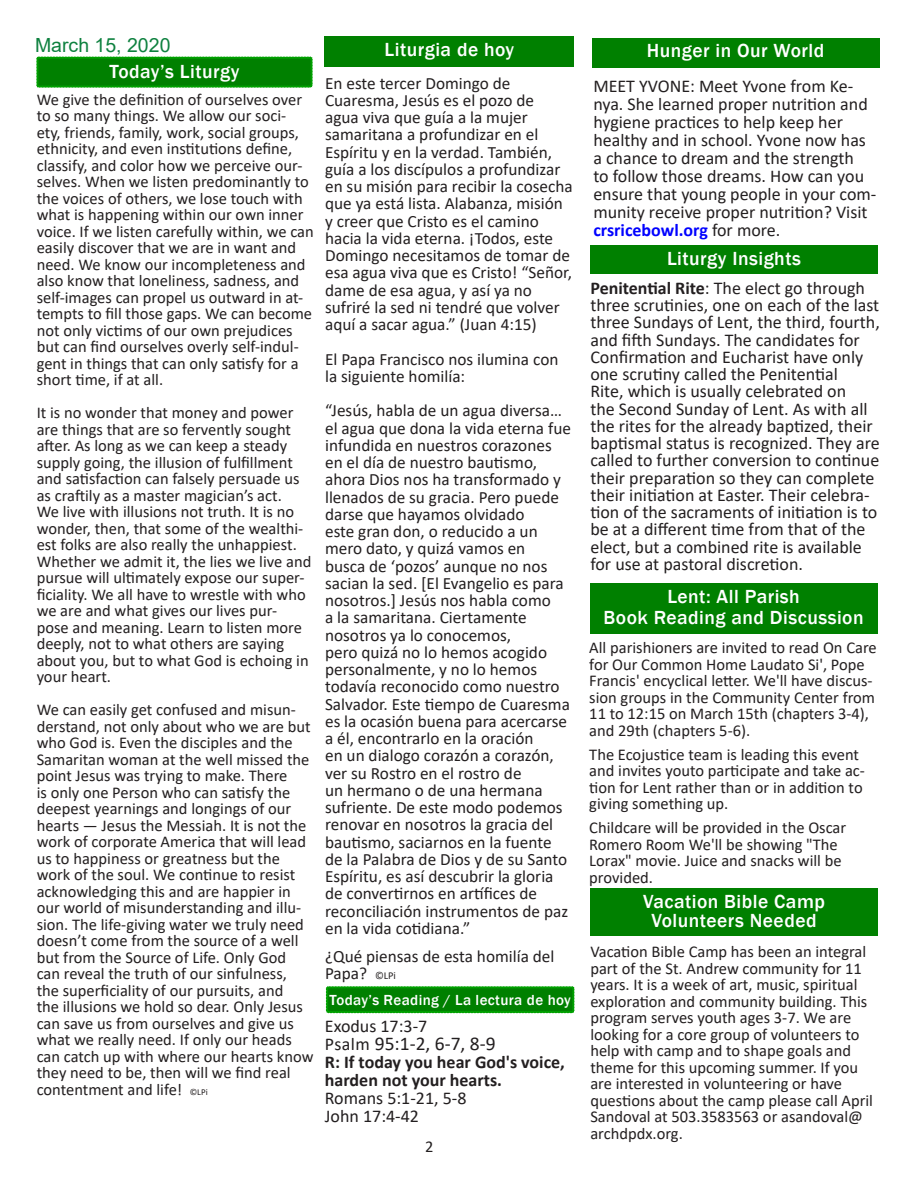
<style>
.page{position:relative;width:918px;height:1188px;background:#fff}
.page>*{position:absolute;margin:0;border:0;box-sizing:border-box;transform-origin:0 0}
.t1{font:500 19.5px/21px "Franklin Gothic";letter-spacing:.025em;color:#fff;text-align:center}
.t2{font:19.5px "Calibri";color:#231f20}
.t3{font:19.5px "Arial";color:#0e813f}
.t4{font:18px/17.2px "Calibri";color:#231f20}
.t5{font:700 18px/18px "Calibri";color:#231f20}
.t6{font:17.25px/17.2px "Calibri";color:#231f20}
.t7{font:16.5px/16.5px "Calibri";color:#231f20}
.t8{font:500 15px "Franklin Gothic";letter-spacing:.025em;color:#fff}
.s1{font-size:9px}
.s2{font-weight:700;color:#00f}
.s3{font-size:10.5px}
.s4{font-weight:700}
.s5{font-size:18px}
</style>
<div class="page">
<svg style="left:37px;top:57px;width:275px;height:30px;background:#008300"></svg>
<div style="left:325px;top:36px;width:249px;height:31px;background:#008000"></div>
<svg style="left:326px;top:987px;width:248px;height:26px;background:#008400"></svg>
<div style="left:590px;top:888px;width:288px;height:47px;background:#008000"></div>
<div style="left:592px;top:38px;width:287px;height:30px;background:#008000"></div>
<div style="left:590px;top:245px;width:288px;height:28px;background:#008000"></div>
<div style="left:590px;top:583px;width:287px;height:51px;background:#008000"></div>
<p class="t3" style="left:35px;top:31px;width:137px">March 15, 2020</p>
<p class="t1" style="left:110px;top:61px;width:131px">Today’s Liturgy</p>
<p class="t7" style="left:37px;top:91px;width:279px">We give the definition of ourselves over to so many things. We allow our soci&shy;ety, friends, family, work, social groups, ethnicity, and even institutions define, classify, and color how we perceive our&shy;selves. When we listen predominantly to the voices of others, we lose touch with what is happening within our own inner voice. If we listen carefully within, we can easily discover that we are in want and need. We know our incompleteness and also know that loneliness, sadness, and self-images can propel us outward in at&shy;tempts to fill those gaps. We can become not only victims of our own prejudices but can find ourselves overly self-indul&shy;gent in things that can only satisfy for a short time, if at all.</p>
<p class="t7" style="left:37px;top:404px;width:276px">It is no wonder that money and power are things that are so fervently sought after. As long as we can keep a steady supply going, the illusion of fulfillment and satisfaction can falsely persuade us as craftily as a master magician’s act.<br>We live with illusions not truth. It is no wonder, then, that some of the wealthi&shy;est folks are also really the unhappiest.<br>Whether we admit it, the lies we live and pursue will ultimately expose our super&shy;ficiality. We all have to wrestle with who we are and what gives our lives pur&shy;pose and meaning. Learn to listen more deeply, not to what others are saying about you, but to what God is echoing in your heart.</p>
<p class="t7" style="left:37px;top:701px;width:278px">We can easily get confused and misun&shy;derstand, not only about who we are but who God is. Even the disciples and the Samaritan woman at the well missed the point Jesus was trying to make. There<br>is only one Person who can satisfy the deepest yearnings and longings of our hearts — Jesus the Messiah. It is not the work of corporate America that will lead us to happiness or greatness but the work of the soul. We continue to resist acknowledging this and are happier in our world of misunderstanding and illu&shy;sion. The life-giving water we truly need doesn’t come from the source of a well but from the Source of Life. Only God can reveal the truth of our sinfulness,<br>the superficiality of our pursuits, and<br>the illusions we hold so dear. Only Jesus can save us from ourselves and give us what we really need. If only our heads can catch up with where our hearts know they need to be, then will we find real contentment and life! <span class="s1">©LPi</span></p>
<p class="t1" style="left:385px;top:39px;width:131px">Liturgia de hoy</p>
<p class="t1" style="left:647px;top:41px;width:179px">Hunger in Our World</p>
<p class="t4" style="left:593px;top:76px;width:285px;line-height:18px">MEET YVONE: Meet Yvone from Ke&shy;nya. She learned proper nutrition and hygiene practices to help keep her healthy and in school. Yvone now has a chance to dream and the strength<br>to follow those dreams. How can you ensure that young people in your com&shy;munity receive proper nutrition? Visit <span class="s2">crsricebowl.org</span> for more.</p>
<p class="t6" style="left:325px;top:74px;width:249px">En este tercer Domingo de<br>Cuaresma, Jesús es el pozo de<br>agua viva que guía a la mujer samaritana a profundizar en el<br>Espíritu y en la verdad. También, guía a los discípulos a profundizar en su misión para recibir la cosecha que ya está lista. Alabanza, misión y creer que Cristo es el camino hacia la vida eterna. ¡Todos, este<br>Domingo necesitamos de tomar de esa agua viva que es Cristo! “Señor, dame de esa agua, y así ya no sufriré la sed ni tendré que volver aquí a sacar agua.” (Juan 4:15)</p>
<p class="t6" style="left:325px;top:350px;width:235px">El Papa Francisco nos ilumina con la siguiente homilía:</p>
<p class="t6" style="left:325px;top:402px;width:247px">“Jesús, habla de un agua diversa… el agua que dona la vida eterna fue infundida en nuestros corazones en el día de nuestro bautismo, ahora Dios nos ha transformado y llenados de su gracia. Pero puede darse que hayamos olvidado<br>este gran don, o reducido a un mero dato, y quizá vamos en<br>busca de ‘pozos’ aunque no nos sacian la sed. [El Evangelio es para nosotros.] Jesús nos habla como<br>a la samaritana. Ciertamente nosotros ya lo conocemos,<br>pero quizá no lo hemos acogido personalmente, y no lo hemos todavía reconocido como nuestro<br>Salvador. Este tiempo de Cuaresma es la ocasión buena para acercarse a él, encontrarlo en la oración<br>en un dialogo corazón a corazón, ver su Rostro en el rostro de<br>un hermano o de una hermana sufriente. De este modo podemos renovar en nosotros la gracia del bautismo, saciarnos en la fuente de la Palabra de Dios y de su Santo<br>Espíritu, es así descubrir la gloria de convertirnos en artífices de reconciliación instrumentos de paz en la vida cotidiana.”</p>
<p class="t6" style="left:325px;top:947px;width:231px">¿Qué piensas de esta homilía del<br>Papa? <span class="s3">©LPi</span></p>
<p class="t7" style="left:590px;top:943px;width:284px">Vacation Bible Camp has been an integral part of the St. Andrew community for 11 years. It is a week of art, music, spiritual exploration and community building. This program serves youth ages 3-7. We are looking for a core group of volunteers to help with camp and to shape goals and theme for this upcoming summer. If you are interested in volunteering or have questions about the camp please call April Sandoval at 503.3583563 or asandoval@ archdpdx.org.</p>
<p class="t1" style="left:667px;top:248px;width:135px">Liturgy Insights</p>
<p class="t4" style="left:590px;top:279px;width:291px"><span class="s4">Penitential Rite</span>: The elect go through three scrutinies, one on each of the last three Sundays of Lent, the third, fourth, and fifth Sundays. The candidates for Confirmation and Eucharist have only one scrutiny called the Penitential<br>Rite, which is usually celebrated on<br>the Second Sunday of Lent. As with all the rites for the already baptized, their baptismal status is recognized. They are called to further conversion to continue their preparation so they can complete their initiation at Easter. Their celebra&shy;tion of the sacraments of initiation is to be at a different time from that of the elect, but a combined rite is available for use at pastoral discretion.</p>
<p class="t1" style="left:604px;top:586px;width:262px">Lent: All Parish<br>Book Reading and Discussion</p>
<p class="t7" style="left:589px;top:639px;width:289px">All parishioners are invited to read On Care for Our Common Home Laudato Si', Pope Francis' encyclical letter. We'll have discus&shy;sion groups in the Community Center from 11 to 12:15 on March 15th (chapters 3-4), and 29th (chapters 5-6).</p>
<p class="t7" style="left:589px;top:745px;width:277px">The Ecojustice team is leading this event and invites youto participate and take ac&shy;tion for Lent rather than or in addition to giving something up.</p>
<p class="t7" style="left:589px;top:819px;width:258px">Childcare will be provided in the Oscar</p>
<p class="t7" style="left:589px;top:835px;width:254px">Romero Room We'll be showing "The<br>Lorax" movie. Juice and snacks will be provided.</p>
<p class="t1" style="left:643px;top:891px;width:183px">Vacation Bible Camp</p>
<p class="t1" style="left:651px;top:910px;width:167px">Volunteers Needed</p>
<p class="t8" style="left:330px;top:990px;width:243px">Today’s Reading / La lectura de hoy</p>
<p class="t4" style="left:325px;top:1017px;width:104px">Exodus 17:3-7</p>
<p class="t2" style="left:325px;top:1030px;width:172px"><span class="s5">Psalm</span> 95:1-2, 6-7, 8-9</p>
<p class="t5" style="left:325px;top:1052px;width:242px">R: If today you hear God's voice, harden not your hearts.</p>
<p class="t4" style="left:325px;top:1088px;width:143px;line-height:18px">Romans 5:1-21, 5-8<br>John 17:4-42</p>
<p class="t7" style="left:425px;top:1138px;width:10px">2</p>
</div>
